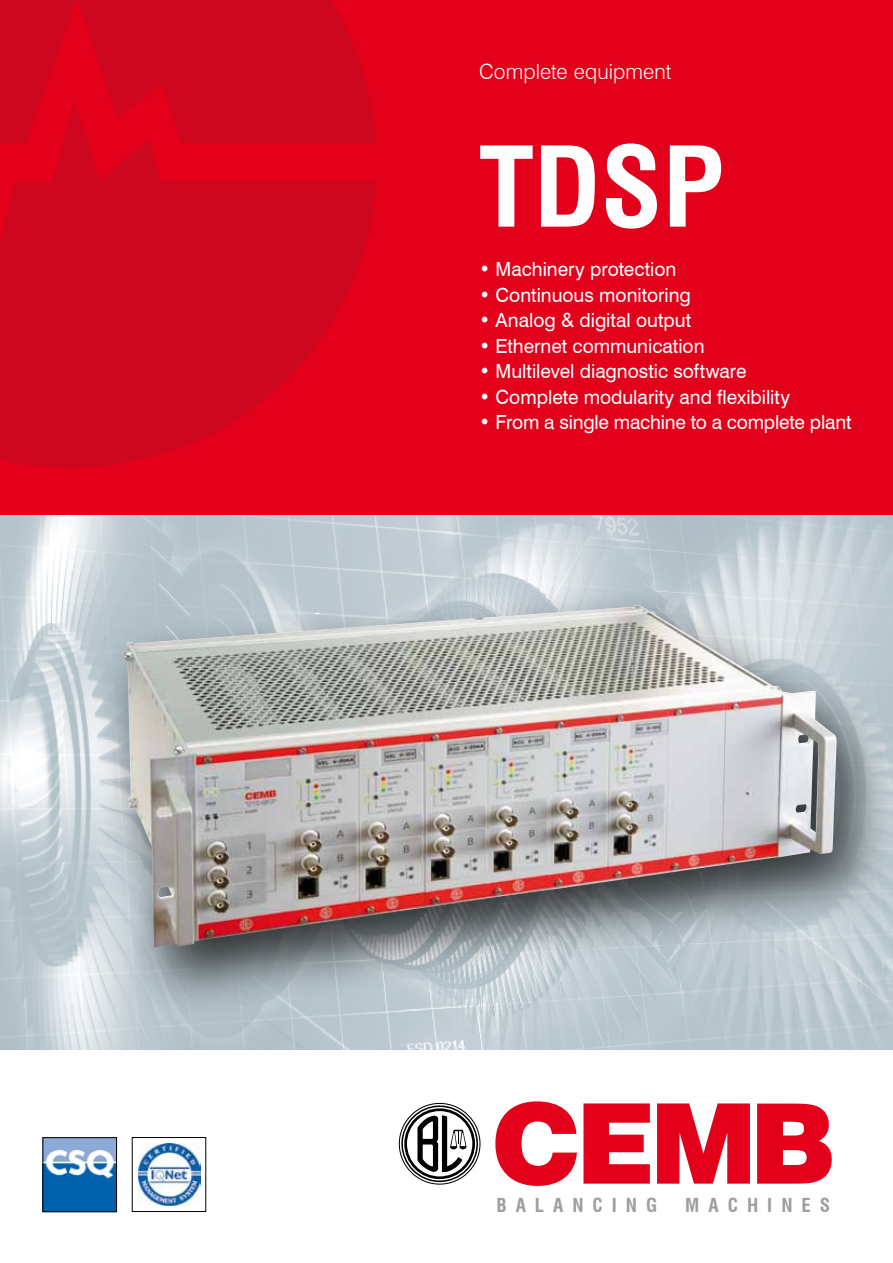
<style>
.page{position:relative;width:893px;height:1263px;background:#fff}
.page>*{position:absolute;margin:0;border:0;box-sizing:border-box;transform-origin:0 0}
.t1{font:700 condensed 108px "Swiss 721 BT";color:#fff;scale:1.05 1}
.t2{font:300 21px "Swiss 721 BT";letter-spacing:.005em;color:#fff}
.t3{font:19.5px "Swiss 721 BT";color:#fff}
.t4{font:700 condensed 18.75px "Swiss 721 BT";letter-spacing:.48em;color:#9c9e9f}
</style>
<div class="page">
<img style="left:0;top:514px;width:893px;height:535px">
<div style="left:0;top:0;width:893px;height:514px;background:#e2001a"></div>
<div style="left:90px;top:580px;width:803px;height:432px;background:#000;opacity:.75"></div>
<img style="left:123px;top:605px;width:714px;height:342px">
<svg style="left:0;top:0;width:363px;height:72px;background:#cf061d"></svg>
<svg style="left:0;top:72px;width:376px;height:396px;fill:#cd071e"></svg>
<img style="left:45px;top:1139px;width:70px;height:71px">
<div style="left:43px;top:1137px;width:74px;height:75px;border:1px solid #000"></div>
<img style="left:138px;top:1143px;width:62px;height:63px">
<div style="left:132px;top:1137px;width:74px;height:75px;border:1px solid #000"></div>
<svg style="left:417px;top:1115px;width:50px;height:57px"></svg>
<div style="left:404px;top:1108px;width:71px;height:71px;border:3px solid #000;border-radius:50%"></div>
<div style="left:401px;top:1105px;width:77px;height:77px;border:2px solid #000;border-radius:50%"></div>
<div style="left:399px;top:1103px;width:81px;height:81px;border:1px solid #000;border-radius:50%"></div>
<svg style="left:757px;top:1103px;width:75px;height:80px"></svg>
<svg style="left:657px;top:1103px;width:93px;height:80px"></svg>
<svg style="left:583px;top:1103px;width:67px;height:80px"></svg>
<svg style="left:495px;top:1101px;width:82px;height:85px"></svg>
<p class="t2" style="left:479px;top:59px;width:194px">Complete equipment</p>
<h1 class="t1" style="left:479px;top:123px;width:235px">TDSP</h1>
<p class="t3" style="left:479px;top:258px;width:199px">• Machinery protection</p>
<p class="t3" style="left:479px;top:283px;width:213px">• Continuous monitoring</p>
<p class="t3" style="left:479px;top:309px;width:214px">• Analog &amp; digital output</p>
<p class="t3" style="left:479px;top:334px;width:227px">• Ethernet communication</p>
<p class="t3" style="left:479px;top:360px;width:269px">• Multilevel diagnostic software</p>
<p class="t3" style="left:479px;top:385px;width:313px">• Complete modularity and flexibility</p>
<p class="t3" style="left:479px;top:411px;width:374px">• From a single machine to a complete plant</p>
<p class="t4" style="left:496px;top:1194px;width:162px">BALANCING</p>
<p class="t4" style="left:685px;top:1194px;width:146px">MACHINES</p>
</div>
